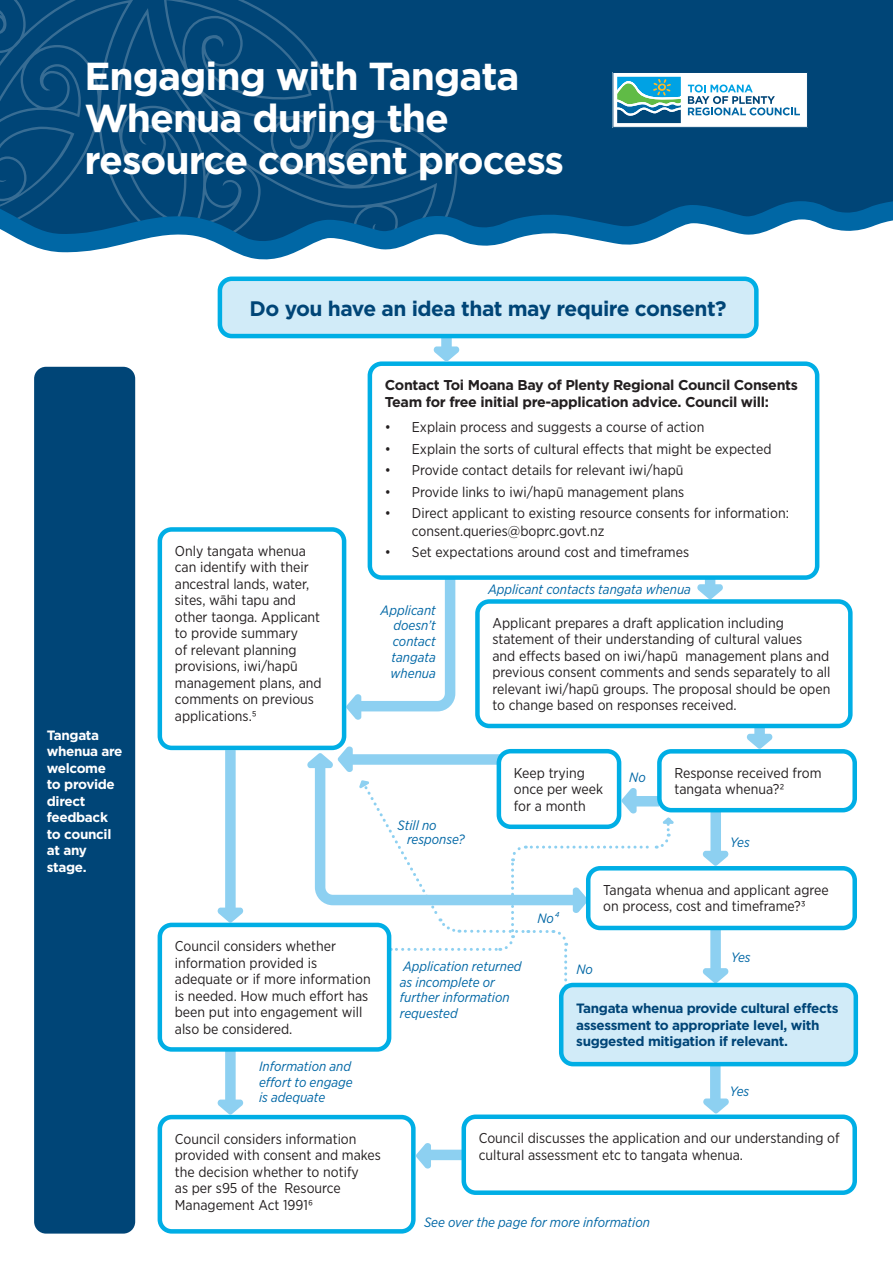
<style>
.page{position:relative;width:893px;height:1263px;background:#fff}
.page>*{position:absolute;margin:0;border:0;box-sizing:border-box;transform-origin:0 0}
.t1{font:700 39px/42px "Gotham";letter-spacing:-.025em;color:#fff}
.t2{font:700 21px "Gotham";letter-spacing:-.025em;color:#004577}
.t3{font:14.25px/16.5px "Gotham Narrow";color:#231f20}
.t4{font:700 14.25px/16.5px "Gotham";letter-spacing:-.025em;color:#231f20}
.t5{font:italic 13.5px/15.8px "Gotham Narrow";color:#0067a5;text-align:justify}
.t6{font:700 13.5px/16.5px "Gotham";letter-spacing:-.025em;color:#004577}
.t7{font:700 13.5px/16.5px "Gotham";letter-spacing:-.025em;color:#fff}
</style>
<div class="page">
<svg style="left:754px;top:728px;width:11px;height:6px"></svg>
<svg style="left:747px;top:734px;width:25px;height:15px"></svg>
<div style="left:458px;top:0;width:435px;height:193px;background:#004577"></div>
<svg style="left:612px;top:72px;width:196px;height:56px"></svg>
<div style="left:705px;top:560px;width:10px;height:33px;background:#8dd0f1"></div>
<div style="left:370px;top:364px;width:447px;height:214px;background:#fff;border-radius:12px"></div>
<div style="left:368px;top:361px;width:451px;height:219px;border:4px solid #00aee5;border-radius:12px"></div>
<div style="left:225px;top:1049px;width:11px;height:55px;background:#8dd0f1"></div>
<svg style="left:218px;top:1099px;width:25px;height:15px"></svg>
<svg style="left:697px;top:584px;width:26px;height:15px"></svg>
<div style="left:158px;top:1115px;width:258px;height:118px;border:4px solid #00aee5;border-radius:12px"></div>
<svg style="left:218px;top:907px;width:25px;height:15px"></svg>
<div style="left:225px;top:750px;width:11px;height:163px;background:#8dd0f1"></div>
<div style="left:710px;top:812px;width:11px;height:47px;background:#8dd0f1"></div>
<div style="left:710px;top:928px;width:11px;height:47px;background:#8dd0f1"></div>
<div style="left:710px;top:1065px;width:11px;height:36px;background:#8dd0f1"></div>
<svg style="left:703px;top:1098px;width:26px;height:15px"></svg>
<svg style="left:703px;top:968px;width:25px;height:15px"></svg>
<svg style="left:703px;top:851px;width:25px;height:15px"></svg>
<div style="left:657px;top:749px;width:200px;height:63px;border:4px solid #00aee5;border-radius:12px"></div>
<div style="left:158px;top:923px;width:233px;height:129px;border:4px solid #00aee5;border-radius:12px"></div>
<div style="left:561px;top:985px;width:295px;height:79px;background:#d1ebf8;border-radius:12px"></div>
<div style="left:559px;top:983px;width:299px;height:83px;border:4px solid #00aee5;border-radius:12px"></div>
<div style="left:427px;top:1150px;width:71px;height:10px;background:#8dd0f1"></div>
<svg style="left:416px;top:1143px;width:15px;height:25px"></svg>
<svg style="left:346px;top:554px;width:115px;height:166px"></svg>
<div style="left:475px;top:599px;width:378px;height:129px;border:4px solid #00aee5;border-radius:12px"></div>
<div style="left:158px;top:527px;width:188px;height:223px;border:4px solid #00aee5;border-radius:12px"></div>
<div style="left:34px;top:367px;width:101px;height:866px;background:#004577;border-radius:12px"></div>
<div style="left:441px;top:322px;width:11px;height:33px;background:#8dd0f1"></div>
<svg style="left:434px;top:346px;width:25px;height:15px"></svg>
<div style="left:220px;top:279px;width:536px;height:57px;background:#d1ebf8;border-radius:12px"></div>
<div style="left:218px;top:277px;width:541px;height:61px;border:4px solid #00aee5;border-radius:12px"></div>
<div style="left:464px;top:1117px;width:391px;height:76px;background:#fff;border-radius:12px"></div>
<div style="left:461px;top:1114px;width:396px;height:81px;border:4px solid #00aee5;border-radius:12px"></div>
<svg style="left:0;top:0;width:458px;height:193px;background:#06497a"></svg>
<svg style="left:0;top:193px;width:893px;height:67px"></svg>
<svg style="left:307px;top:746px;width:367px;height:258px"></svg>
<div style="left:588px;top:868px;width:267px;height:60px;background:#fff;border-radius:12px"></div>
<div style="left:586px;top:866px;width:271px;height:64px;border:4px solid #00aee5;border-radius:12px"></div>
<h1 class="t1" style="left:84px;top:55px;width:481px">Engaging with Tangata<br>Whenua during the resource consent process</h1>
<h2 class="t2" style="left:250px;top:295px;width:478px">Do you have an idea that may require consent?</h2>
<p class="t7" style="left:47px;top:726px;width:77px">Tangata whenua are welcome to provide direct feedback to council at any stage.</p>
<p class="t3" style="left:175px;top:542px;width:148px">Only tangata whenua can identify with their ancestral lands, water, sites, wāhi tapu and other taonga. Applicant to provide summary<br>of relevant planning provisions, iwi/hapū management plans, and comments on previous applications.5</p>
<p class="t4" style="left:385px;top:377px;width:415px">Contact Toi Moana Bay of Plenty Regional Council Consents<br>Team for free initial pre-application advice. Council will:</p>
<p class="t3" style="left:385px;top:419px;width:321px">• Explain process and suggests a course of action</p>
<p class="t3" style="left:385px;top:440px;width:388px">• Explain the sorts of cultural effects that might be expected</p>
<p class="t3" style="left:385px;top:462px;width:300px">• Provide contact details for relevant iwi/hapū</p>
<p class="t3" style="left:385px;top:483px;width:301px">• Provide links to iwi/hapū management plans</p>
<p class="t3" style="left:412px;top:504px;width:379px;line-height:17.2px;text-indent:-27px">• Direct applicant to existing resource consents for information: consent.queries@boprc.govt.nz</p>
<p class="t3" style="left:385px;top:544px;width:306px">• Set expectations around cost and timeframes</p>
<p class="t5" style="left:391px;top:602px;width:47px;text-indent:-10px">Applicant doesn’t contact tangata whenua</p>
<p class="t5" style="left:488px;top:581px;width:204px">Applicant contacts tangata whenua</p>
<p class="t3" style="left:492px;top:614px;width:340px">Applicant prepares a draft application including statement of their understanding of cultural values<br>and effects based on iwi/hapū management plans and previous consent comments and sends separately to all relevant iwi/hapū groups. The proposal should be open to change based on responses received.</p>
<p class="t3" style="left:175px;top:938px;width:197px">Council considers whether information provided is adequate or if more information is needed. How much effort has been put into engagement will also be considered.</p>
<p class="t5" style="left:259px;top:1058px;width:95px">Information and effort to engage is adequate</p>
<p class="t5" style="left:407px;top:818px;width:59px;line-height:13.5px;text-indent:-9px">Still no response?</p>
<p class="t3" style="left:514px;top:764px;width:91px">Keep trying once per week for a month</p>
<p class="t5" style="left:629px;top:769px;width:18px">No</p>
<p class="t3" style="left:674px;top:764px;width:149px">Response received from tangata whenua?2</p>
<p class="t5" style="left:730px;top:834px;width:21px">Yes</p>
<p class="t5" style="left:537px;top:910px;width:23px">No⁴</p>
<p class="t3" style="left:603px;top:881px;width:227px">Tangata whenua and applicant agree on process, cost and timeframe?3</p>
<p class="t5" style="left:400px;top:958px;width:123px;text-align:left">Application returned as incomplete or further information requested</p>
<p class="t5" style="left:576px;top:961px;width:18px">No</p>
<p class="t5" style="left:731px;top:949px;width:21px">Yes</p>
<p class="t6" style="left:576px;top:1000px;width:264px">Tangata whenua provide cultural effects assessment to appropriate level, with suggested mitigation if relevant.</p>
<p class="t5" style="left:730px;top:1083px;width:21px">Yes</p>
<p class="t3" style="left:175px;top:1130px;width:208px">Council considers information provided with consent and makes the decision whether to notify<br>as per s95 of the Resource<br>Management Act 19916</p>
<p class="t3" style="left:479px;top:1130px;width:362px">Council discusses the application and our understanding of cultural assessment etc to tangata whenua.</p>
<p class="t5" style="left:424px;top:1214px;width:227px">See over the page for more information</p>
</div>
